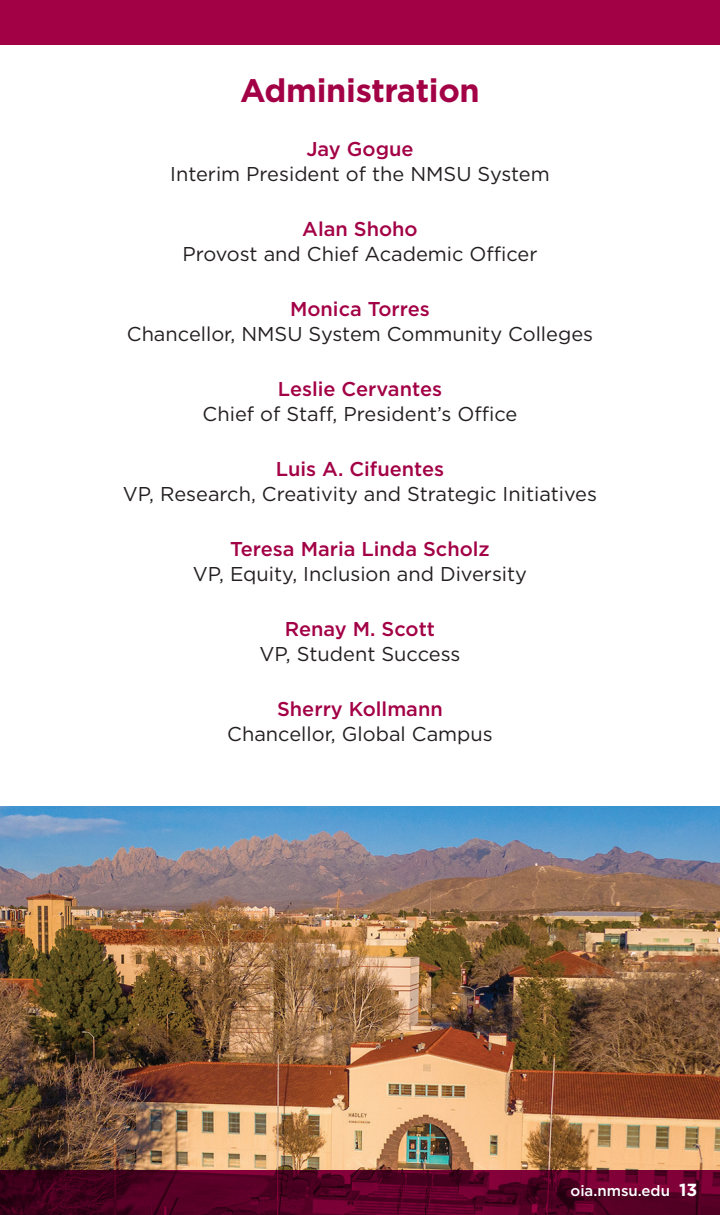
<style>
.page{position:relative;width:720px;height:1215px;background:#fff}
.page>*{position:absolute;margin:0;border:0;box-sizing:border-box;transform-origin:0 0}
.Body_Text_Small{font:700 32.5px "Gotham";letter-spacing:-.01em;color:#a30146}
.Body_Text{font:20px "Gotham";color:#231f20}
.Body_Text-2{font:500 20px "Gotham";color:#a30146}
.t1{font:500 15px "Gotham";color:#fff}
.s1{font-weight:700;font-size:17.5px}
</style>
<div class="page">
<img style="left:1px;top:807px;width:719px;height:363px">
<img style="left:0;top:699px;width:1px;height:516px">
<div style="left:0;top:0;width:720px;height:45px;background:#a30146"></div>
<svg style="left:0;top:1170px;width:720px;height:45px;background:#540025"></svg>
<p class="Body_Text_Small" style="left:240px;top:69px;width:241px">Administration</p>
<p class="Body_Text-2" style="left:306px;top:135px;width:109px">Jay Gogue</p>
<p class="Body_Text" style="left:170px;top:161px;width:381px">Interim President of the NMSU System</p>
<p class="Body_Text-2" style="left:302px;top:215px;width:117px">Alan Shoho</p>
<p class="Body_Text" style="left:182px;top:241px;width:357px">Provost and Chief Academic Officer</p>
<p class="Body_Text-2" style="left:290px;top:295px;width:141px">Monica Torres</p>
<p class="Body_Text" style="left:127px;top:321px;width:468px">Chancellor, NMSU System Community Colleges</p>
<p class="Body_Text-2" style="left:278px;top:375px;width:166px">Leslie Cervantes</p>
<p class="Body_Text" style="left:203px;top:401px;width:316px">Chief of Staff, President’s Office</p>
<p class="Body_Text-2" style="left:276px;top:455px;width:170px">Luis A. Cifuentes</p>
<p class="Body_Text" style="left:123px;top:481px;width:476px">VP, Research, Creativity and Strategic Initiatives</p>
<p class="Body_Text-2" style="left:230px;top:535px;width:261px">Teresa Maria Linda Scholz</p>
<p class="Body_Text" style="left:193px;top:561px;width:336px">VP, Equity, Inclusion and Diversity</p>
<p class="Body_Text-2" style="left:285px;top:615px;width:152px">Renay M. Scott</p>
<p class="Body_Text" style="left:260px;top:641px;width:202px">VP, Student Success</p>
<p class="Body_Text-2" style="left:277px;top:695px;width:167px">Sherry Kollmann</p>
<p class="Body_Text" style="left:227px;top:721px;width:267px">Chancellor, Global Campus</p>
<p class="t1" style="left:571px;top:1181px;width:128px">oia.nmsu.edu <span class="s1">13</span></p>
</div>
